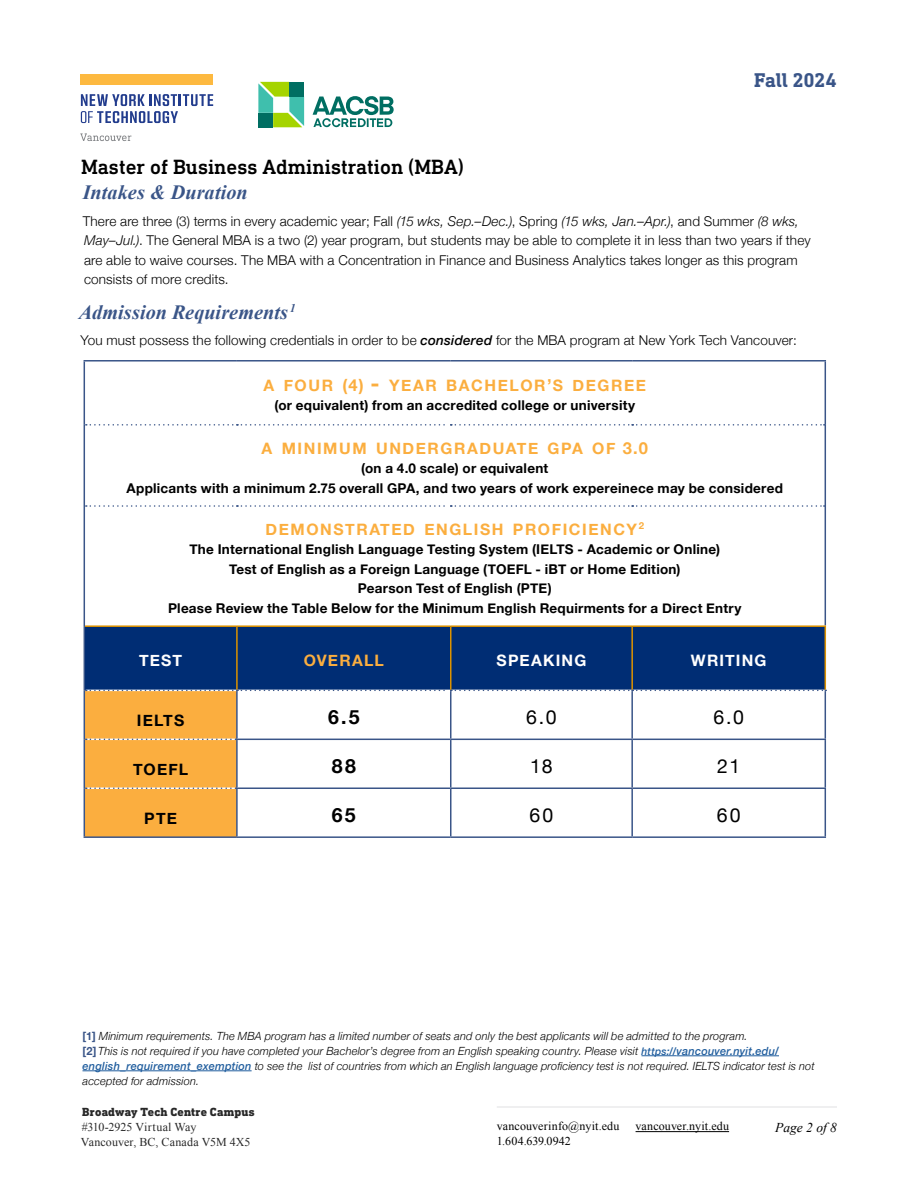
<style>
.page{position:relative;width:918px;height:1188px;background:#fff}
.page>*{position:absolute;margin:0;border:0;box-sizing:border-box;transform-origin:0 0}
.t1{font:500 21px "DIN Next Slab Pro";color:#000}
.t2{font:italic 700 20.25px "Times New Roman";color:#3a5588}
.t3{font:700 20.25px "DIN Next Slab Pro";letter-spacing:-.015em;color:#3a5588}
.t4{font:19.5px "Helvetica Neue";letter-spacing:.085em;color:#000}
.t5{font:700 19.5px "Helvetica Neue";color:#000}
.t6{font:700 15.75px "Helvetica Neue";letter-spacing:.1em;color:#fbae3f}
.t7{font:700 15.75px "Helvetica Neue";letter-spacing:.075em;color:#fff}
.t8{font:700 15.75px "Helvetica Neue";letter-spacing:.07em;color:#000}
.t9{font:700 15.75px "Helvetica Neue";letter-spacing:.075em;color:#fbae3f}
.t10{font:300 13.5px/19.5px "Helvetica Neue";letter-spacing:.01em;color:#000}
.t11{font:700 13.5px/19.5px "Helvetica Neue";letter-spacing:.02em;color:#000;text-align:center}
.t12{font:italic 13.5px "Times New Roman";color:#000}
.t13{font:12px/15px "Times New Roman";letter-spacing:.01em;color:#000}
.t14{font:800 12px "DIN Next Slab Pro";letter-spacing:.015em;color:#000}
.t15{font:italic 300 11.25px/15px "Helvetica Neue";letter-spacing:.015em;color:#000}
.s1{font-style:italic}
.s2{font-weight:500;font-style:italic}
.s3{font-size:16.5px}
.s4{font-size:22.5px}
.s5{font-weight:700;font-style:normal;color:#3a5588}
.s6{font-weight:500;font-size:10.5px;color:#215e9e}
.s7{font-weight:500;color:#215e9e}
</style>
<div class="page">
<svg style="left:258px;top:82px;width:46px;height:45px"></svg>
<div style="left:258px;top:113px;width:15px;height:14px;background:#006e62"></div>
<svg style="left:313px;top:96px;width:81px;height:31px"></svg>
<hr style="left:497px;top:1106px;width:340px;height:2px;background:#ebebec">
<svg style="left:80px;top:133px;width:51px;height:8px"></svg>
<div style="left:81px;top:75px;width:132px;height:10px;background:#fdb940"></div>
<svg style="left:81px;top:94px;width:132px;height:29px"></svg>
<hr style="left:636px;top:1131px;width:93px;height:1px;background:#000">
<div style="left:85px;top:627px;width:740px;height:63px;background:#002d74"></div>
<svg style="left:86px;top:424px;width:739px;height:2px"></svg>
<svg style="left:86px;top:505px;width:739px;height:2px"></svg>
<svg style="left:85px;top:690px;width:741px;height:146px"></svg>
<hr style="left:84px;top:362px;width:1px;height:63px;background:#3a5588">
<hr style="left:825px;top:362px;width:1px;height:63px;background:#3a5588">
<hr style="left:84px;top:425px;width:1px;height:81px;background:#3a5588">
<hr style="left:825px;top:425px;width:1px;height:81px;background:#3a5588">
<hr style="left:84px;top:506px;width:1px;height:120px;background:#3a5588">
<hr style="left:825px;top:506px;width:1px;height:119px;background:#3a5588">
<hr style="left:84px;top:626px;width:1px;height:64px;background:#3a5588">
<hr style="left:84px;top:690px;width:1px;height:49px;background:#3a5588">
<hr style="left:84px;top:739px;width:1px;height:49px;background:#3a5588">
<hr style="left:236px;top:739px;width:215px;height:1px;background:#3a5588">
<hr style="left:451px;top:739px;width:181px;height:1px;background:#3a5588">
<hr style="left:632px;top:739px;width:194px;height:1px;background:#3a5588">
<hr style="left:84px;top:788px;width:1px;height:48px;background:#3a5588">
<hr style="left:236px;top:787px;width:215px;height:2px;background:#3a5588">
<hr style="left:451px;top:787px;width:181px;height:2px;background:#3a5588">
<hr style="left:632px;top:787px;width:194px;height:2px;background:#3a5588">
<hr style="left:84px;top:836px;width:153px;height:2px;background:#3a5588">
<hr style="left:237px;top:836px;width:214px;height:2px;background:#3a5588">
<hr style="left:451px;top:836px;width:181px;height:2px;background:#3a5588">
<hr style="left:632px;top:836px;width:194px;height:2px;background:#3a5588">
<hr style="left:84px;top:360px;width:153px;height:2px;background:#3a5588">
<hr style="left:237px;top:360px;width:214px;height:2px;background:#3a5588">
<hr style="left:451px;top:360px;width:181px;height:2px;background:#3a5588">
<hr style="left:632px;top:360px;width:194px;height:2px;background:#3a5588">
<hr style="left:85px;top:625px;width:152px;height:2px;background:#dc9200">
<hr style="left:236px;top:627px;width:2px;height:63px;background:#dc9200">
<hr style="left:450px;top:627px;width:1px;height:63px;background:#dc9200">
<hr style="left:631px;top:627px;width:2px;height:63px;background:#dc9200">
<hr style="left:825px;top:627px;width:1px;height:63px;background:#dc9200">
<hr style="left:237px;top:625px;width:214px;height:2px;background:#dc9200">
<hr style="left:451px;top:625px;width:181px;height:2px;background:#dc9200">
<hr style="left:632px;top:625px;width:194px;height:2px;background:#dc9200">
<hr style="left:641px;top:1055px;width:36px;height:1px;background:#215e9e">
<hr style="left:677px;top:1056px;width:102px;height:1px;background:#215e9e">
<hr style="left:82px;top:1071px;width:170px;height:1px;background:#215e9e">
<h1 class="t1" style="left:81px;top:154px;width:384px">Master of Business Administration (MBA)</h1>
<h2 class="t3" style="left:754px;top:68px;width:84px">Fall 2024</h2>
<h2 class="t2" style="left:83px;top:179px;width:166px">Intakes &amp; Duration</h2>
<p class="t10" style="left:83px;top:210px;width:729px">There are three (3) terms in every academic year; Fall <span class="s1">(15 wks, Sep.–Dec.)</span>, Spring <span class="s1">(15 wks, Jan.–Apr.)</span>, and Summer <span class="s1">(8 wks, May–Jul.)</span>. The General MBA is a two (2) year program, but students may be able to complete it in less than two years if they are able to waive courses. The MBA with a Concentration in Finance and Business Analytics takes longer as this program consists of more credits.</p>
<h2 class="t2" style="left:79px;top:298px;width:218px">Admission Requirements <sup>1</sup></h2>
<p class="t10" style="left:81px;top:330px;width:718px">You must possess the following credentials in order to be <span class="s2">considered</span> for the MBA program at New York Tech Vancouver:</p>
<p class="t6" style="left:264px;top:373px;width:384px">A FOUR <span class="s3">(4)</span> <span class="s4">-</span> YEAR BACHELOR<span class="s3">’</span>S DEGREE</p>
<p class="t11" style="left:274px;top:396px;width:362px">(or equivalent) from an accredited college or university</p>
<p class="t6" style="left:262px;top:436px;width:388px">A MINIMUM UNDERGRADUATE GPA OF <span class="s3">3.0</span></p>
<p class="t11" style="left:127px;top:459px;width:658px">(on a 4.0 scale) or equivalent<br>Applicants with a minimum 2.75 overall GPA, and two years of work expereinece may be considered</p>
<p class="t6" style="left:266px;top:517px;width:380px">DEMONSTRATED ENGLISH PROFICIENCY<sup>2</sup></p>
<p class="t11" style="left:168px;top:540px;width:575px">The International English Language Testing System (IELTS - Academic or Online)<br>Test of English as a Foreign Language (TOEFL - iBT or Home Edition)<br>Pearson Test of English (PTE)<br>Please Review the Table Below for the Minimum English Requirments for a Direct Entry</p>
<p class="t7" style="left:139px;top:648px;width:45px">TEST</p>
<p class="t9" style="left:304px;top:648px;width:82px">OVERALL</p>
<p class="t7" style="left:497px;top:648px;width:91px">SPEAKING</p>
<p class="t7" style="left:691px;top:648px;width:77px">WRITING</p>
<p class="t8" style="left:137px;top:708px;width:49px">IELTS</p>
<h3 class="t5" style="left:328px;top:702px;width:33px">6.5</h3>
<h3 class="t4" style="left:526px;top:703px;width:32px">6.0</h3>
<h3 class="t4" style="left:713px;top:703px;width:32px">6.0</h3>
<p class="t8" style="left:133px;top:757px;width:56px">TOEFL</p>
<h3 class="t5" style="left:332px;top:751px;width:26px">88</h3>
<h3 class="t4" style="left:530px;top:752px;width:24px">18</h3>
<h3 class="t4" style="left:717px;top:752px;width:24px">21</h3>
<p class="t8" style="left:144px;top:806px;width:34px">PTE</p>
<h3 class="t5" style="left:332px;top:800px;width:25px">65</h3>
<h3 class="t4" style="left:530px;top:801px;width:25px">60</h3>
<h3 class="t4" style="left:717px;top:801px;width:25px">60</h3>
<p class="t15" style="left:82px;top:1028px;width:734px"><span class="s5">[1]</span> Minimum requirements. The MBA program has a limited number of seats and only the best applicants will be admitted to the program.<br><span class="s5">[2]</span> This is not required if you have completed your Bachelor’s degree from an English speaking country. Please visit <span class="s6">https://</span><span class="s7">vancouver.nyit.edu/ english_requirement_exemption</span> to see the list of countries from which an English language proficiency test is not required. IELTS indicator test is not accepted for admission.</p>
<p class="t14" style="left:82px;top:1105px;width:174px">Broadway Tech Centre Campus</p>
<p class="t13" style="left:81px;top:1119px;width:171px">#310-2925 Virtual Way<br>Vancouver, BC, Canada V5M 4X5</p>
<p class="t13" style="left:497px;top:1119px;width:124px">vancouverinfo@nyit.edu<br>1.604.639.0942</p>
<p class="t13" style="left:636px;top:1119px;width:95px">vancouver.nyit.edu</p>
<p class="t12" style="left:775px;top:1118px;width:63px">Page 2 of 8</p>
</div>
